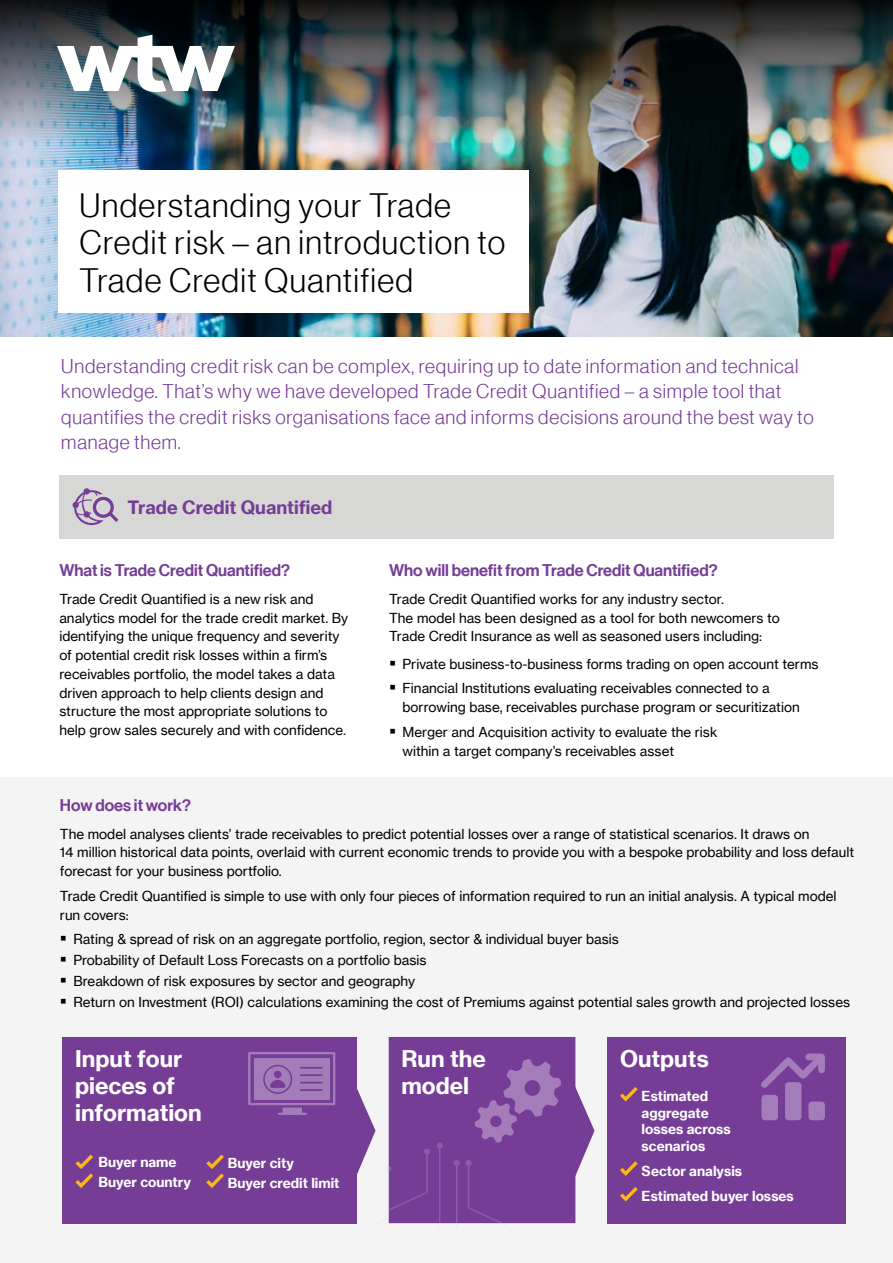
<style>
.page{position:relative;width:893px;height:1263px;background:#fff}
.page>*{position:absolute;margin:0;border:0;box-sizing:border-box;transform-origin:0 0}
.t1{font:33px/37.5px "N Haas Grotesk DS Pro 45 Lt";letter-spacing:.04em;color:#000}
.t2{font:22.5px/27px "N Haas Grotesk TX Pro 75 Bd";color:#fff}
.t3{font:19.5px/25.5px "N Haas Grotesk DS Pro 45 Lt";letter-spacing:.04em;color:#763d97}
.t4{font:18px "N Haas Grotesk TX Pro 75 Bd";color:#763d97}
.t5{font:16.5px "N Haas Grotesk DS Pro 65 Md";color:#763d97}
.t6{font:13.5px/18.8px "N Haas Grotesk TX Pro 55 Rg";color:#000}
.t7{font:13.5px/16.5px "N Haas Grotesk TX Pro 75 Bd";color:#fff}
</style>
<div class="page">
<img style="left:0;top:191px;width:893px;height:145px">
<div style="left:58px;top:170px;width:471px;height:143px;background:#fff"></div>
<img style="left:0;top:0;width:893px;height:191px">
<svg style="left:57px;top:35px;width:178px;height:57px"></svg>
<div style="left:59px;top:475px;width:775px;height:63px;background:#d7d8d6"></div>
<svg style="left:73px;top:488px;width:45px;height:37px"></svg>
<div style="left:0;top:778px;width:893px;height:485px;background:#f3f4f3"></div>
<div style="left:63px;top:1037px;width:294px;height:186px;background:#763d97"></div>
<div style="left:607px;top:1037px;width:238px;height:186px;background:#763d97"></div>
<svg style="left:248px;top:1052px;width:87px;height:63px"></svg>
<hr style="left:300px;top:1074px;width:22px;height:2px;background:#763d97">
<hr style="left:300px;top:1089px;width:22px;height:2px;background:#763d97">
<hr style="left:456px;top:1163px;width:1px;height:65px;background:#d5d8e4">
<hr style="left:439px;top:1145px;width:1px;height:83px;background:#d5d8e4">
<svg style="left:354px;top:1037px;width:240px;height:190px"></svg>
<svg style="left:761px;top:1053px;width:64px;height:67px"></svg>
<svg style="left:75px;top:1154px;width:18px;height:34px"></svg>
<svg style="left:206px;top:1154px;width:18px;height:34px"></svg>
<svg style="left:620px;top:1087px;width:18px;height:14px"></svg>
<svg style="left:620px;top:1161px;width:18px;height:15px"></svg>
<svg style="left:620px;top:1187px;width:18px;height:14px"></svg>
<h1 class="t1" style="left:80px;top:186px;width:427px">Understanding your Trade<br>Credit risk – an introduction to<br>Trade Credit Quantified</h1>
<p class="t3" style="left:61px;top:353px;width:754px">Understanding credit risk can be complex, requiring up to date information and technical knowledge. That’s why we have developed Trade Credit Quantified – a simple tool that quantifies the credit risks organisations face and informs decisions around the best way to manage them.</p>
<h3 class="t4" style="left:127px;top:496px;width:206px">Trade Credit Quantified</h3>
<p class="t5" style="left:59px;top:561px;width:232px">What is Trade Credit Quantified?</p>
<p class="t6" style="left:59px;top:590px;width:290px">Trade Credit Quantified is a new risk and analytics model for the trade credit market. By identifying the unique frequency and severity of potential credit risk losses within a firm’s receivables portfolio, the model takes a data driven approach to help clients design and structure the most appropriate solutions to help grow sales securely and with confidence.</p>
<p class="t5" style="left:389px;top:561px;width:330px">Who will benefit from Trade Credit Quantified?</p>
<p class="t6" style="left:389px;top:590px;width:392px">Trade Credit Quantified works for any industry sector.<br>The model has been designed as a tool for both newcomers to<br>Trade Credit Insurance as well as seasoned users including:</p>
<p class="t6" style="left:403px;top:651px;width:417px;line-height:24.8px">Private business-to-business forms trading on open account terms<br>Financial Institutions evaluating receivables connected to a</p>
<p class="t6" style="left:403px;top:695px;width:399px;line-height:24.8px">borrowing base, receivables purchase program or securitization<br>Merger and Acquisition activity to evaluate the risk</p>
<p class="t6" style="left:403px;top:741px;width:273px">within a target company’s receivables asset</p>
<p class="t5" style="left:60px;top:795px;width:133px">How does it work?</p>
<p class="t6" style="left:60px;top:824px;width:796px">The model analyses clients’ trade receivables to predict potential losses over a range of statistical scenarios. It draws on<br>14 million historical data points, overlaid with current economic trends to provide you with a bespoke probability and loss default forecast for your business portfolio.</p>
<p class="t6" style="left:60px;top:886px;width:778px">Trade Credit Quantified is simple to use with only four pieces of information required to run an initial analysis. A typical model run covers:</p>
<p class="t6" style="left:73px;top:928px;width:778px;line-height:21px">Rating &amp; spread of risk on an aggregate portfolio, region, sector &amp; individual buyer basis<br>Probability of Default Loss Forecasts on a portfolio basis<br>Breakdown of risk exposures by sector and geography<br>Return on Investment (ROI) calculations examining the cost of Premiums against potential sales growth and projected losses</p>
<h2 class="t2" style="left:75px;top:1045px;width:128px">Input four pieces of information</h2>
<h2 class="t2" style="left:401px;top:1045px;width:86px">Run the</h2>
<h2 class="t2" style="left:620px;top:1045px;width:90px">Outputs</h2>
<h2 class="t2" style="left:401px;top:1072px;width:69px">model</h2>
<p class="t7" style="left:642px;top:1088px;width:91px">Estimated aggregate losses across scenarios</p>
<p class="t7" style="left:642px;top:1158px;width:154px;line-height:25px">Sector analysis<br>Estimated buyer losses</p>
<p class="t7" style="left:99px;top:1153px;width:94px;line-height:19.5px">Buyer name<br>Buyer country</p>
<p class="t7" style="left:228px;top:1153px;width:113px;line-height:19.5px">Buyer city<br>Buyer credit limit</p>
</div>
